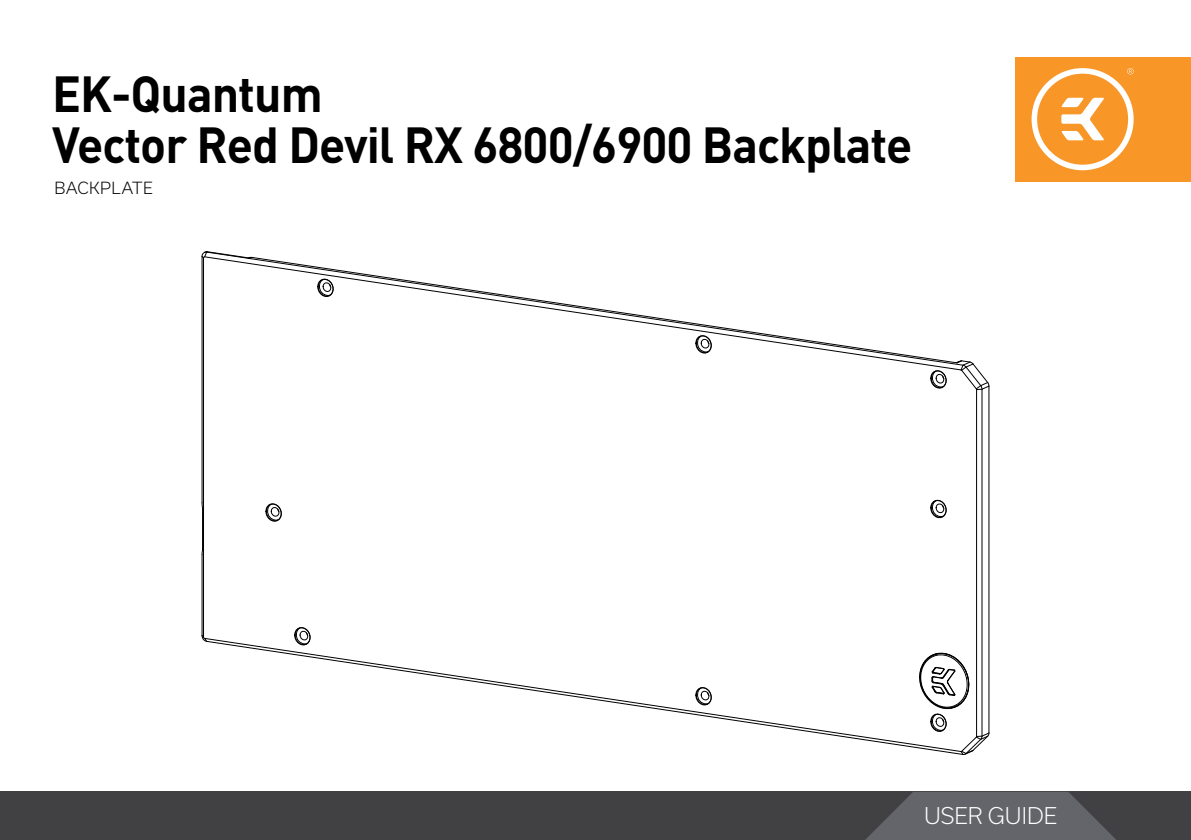
<style>
.page{position:relative;width:1191px;height:840px;background:#fff}
.page>*{position:absolute;margin:0;border:0;box-sizing:border-box;transform-origin:0 0}
.t1{font:700 50px/51px "DIN Pro";letter-spacing:-.02em;color:#000;scale:.96 1}
.t2{font:300 22px "Usual";letter-spacing:-.005em;color:#fff}
.t3{font:300 16px "Usual";letter-spacing:.03em;color:#000}
</style>
<div class="page">
<div style="left:0;top:791px;width:1191px;height:48px;background:#414042"></div>
<svg style="left:866px;top:792px;width:249px;height:47px"></svg>
<div style="left:1015px;top:57px;width:176px;height:124px;background:#f89728"></div>
<svg style="left:1031px;top:68px;width:102px;height:102px"></svg>
<hr style="left:203px;top:258px;width:1px;height:378px;background:#000">
<hr style="left:976px;top:389px;width:1px;height:347px;background:#000">
<hr style="left:981px;top:389px;width:1px;height:346px;background:#000">
<hr style="left:988px;top:386px;width:1px;height:346px;background:#000">
<svg style="left:253px;top:257px;width:701px;height:107px"></svg>
<svg style="left:930px;top:370px;width:17px;height:19px"></svg>
<svg style="left:954px;top:360px;width:36px;height:30px"></svg>
<svg style="left:930px;top:499px;width:17px;height:19px"></svg>
<svg style="left:208px;top:640px;width:710px;height:109px"></svg>
<svg style="left:694px;top:334px;width:18px;height:20px"></svg>
<svg style="left:694px;top:686px;width:18px;height:19px"></svg>
<svg style="left:317px;top:278px;width:17px;height:19px"></svg>
<hr style="left:201px;top:256px;width:1px;height:246px;background:#000">
<hr style="left:201px;top:554px;width:1px;height:81px;background:#000">
<hr style="left:202px;top:508px;width:1px;height:42px;background:#000">
<svg style="left:201px;top:501px;width:2px;height:7px"></svg>
<svg style="left:201px;top:251px;width:52px;height:21px"></svg>
<svg style="left:265px;top:503px;width:17px;height:19px"></svg>
<svg style="left:293px;top:627px;width:18px;height:18px"></svg>
<svg style="left:201px;top:633px;width:7px;height:9px"></svg>
<svg style="left:918px;top:651px;width:72px;height:104px"></svg>
<p class="t1" style="left:52px;top:66px;width:897px">EK-Quantum<br>Vector Red Devil RX 6800/6900 Backplate</p>
<p class="t3" style="left:55px;top:178px;width:100px">BACKPLATE</p>
<p class="t2" style="left:924px;top:803px;width:135px">USER GUIDE</p>
</div>
